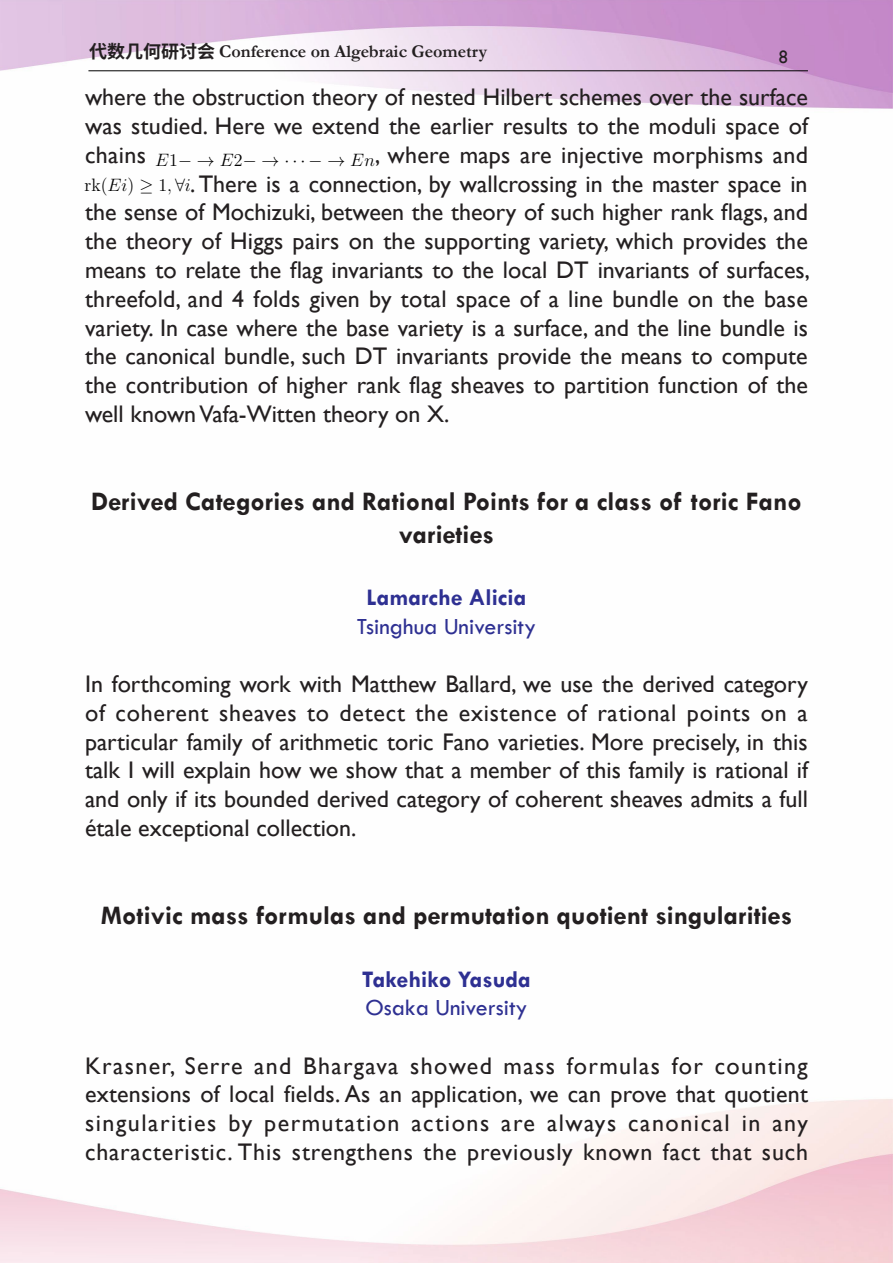
<style>
.page{position:relative;width:893px;height:1265px;background:#fff}
.page>*{position:absolute;margin:0;border:0;box-sizing:border-box;transform-origin:0 0}
.报告题目{font:700 27px/32.4px "Tw Cen";color:#231f20;text-align:center}
.报告内容{font:24px/28.8px "Gill Sans";letter-spacing:.005em;color:#231f20;text-align:justify}
.报告人单位名称{font:24px "Tw Cen";color:#2e3092}
.报告人姓名{font:700 24px "Tw Cen";color:#2e3092}
.t1{font:700 18px "Garamond";color:#231f20}
.t2{font:18px "CMSY10";color:#000}
.t3{font:18px "CMR12";color:#000}
.t4{font:18px "Gill Sans";color:#231f20}
.s1{font-family:"Source Han Sans SC"}
.s2{font-family:"CMMI12"}
.s3{font-family:"CMR12"}
.s4{font-family:"CMSY10"}
</style>
<div class="page">
<img style="left:0;top:0;width:893px;height:1263px">
<hr style="left:88px;top:71px;width:720px;height:1px;background:#000">
<p class="t1" style="left:89px;top:39px;width:400px"><span class="s1">代数几何研讨会</span> Conference on Algebraic Geometry</p>
<p class="t4" style="left:779px;top:47px;width:10px">8</p>
<p class="报告内容" style="left:85px;top:83px;width:725px">where the obstruction theory of nested Hilbert schemes over the surface was studied. Here we extend the earlier results to the moduli space of chains</p>
<p class="t2" style="left:155px;top:150px;width:221px"><span class="s2">E</span><span class="s3">1</span>−→<span class="s2">E</span><span class="s3">2</span>−→···−→ <span class="s2">En</span></p>
<p class="报告内容" style="left:375px;top:141px;width:434px">, where maps are injective morphisms and</p>
<p class="t3" style="left:85px;top:177px;width:108px">rk(<span class="s2">Ei</span>) <span class="s4">≥</span> 1<span class="s2">,</span> <span class="s4">∀</span><span class="s2">i</span></p>
<p class="报告内容" style="left:85px;top:170px;width:726px;text-indent:105px">. There is a connection, by wallcrossing in the master space in the sense of Mochizuki, between the theory of such higher rank flags, and the theory of Higgs pairs on the supporting variety, which provides the means to relate the flag invariants to the local DT invariants of surfaces, threefold, and 4 folds given by total space of a line bundle on the base variety. In case where the base variety is a surface, and the line bundle is the canonical bundle, such DT invariants provide the means to compute the contribution of higher rank flag sheaves to partition function of the well known Vafa-Witten theory on X.</p>
<p class="报告题目" style="left:91px;top:485px;width:712px">Derived Categories and Rational Points for a class of toric Fano varieties</p>
<p class="报告人姓名" style="left:366px;top:583px;width:162px">Lamarche Alicia</p>
<p class="报告人单位名称" style="left:357px;top:612px;width:181px">Tsinghua University</p>
<p class="报告内容" style="left:85px;top:670px;width:724px">In forthcoming work with Matthew Ballard, we use the derived category of coherent sheaves to detect the existence of rational points on a particular family of arithmetic toric Fano varieties. More precisely, in this talk I will explain how we show that a member of this family is rational if and only if its bounded derived category of coherent sheaves admits a full étale exceptional collection.</p>
<p class="报告题目" style="left:101px;top:899px;width:693px">Motivic mass formulas and permutation quotient singularities</p>
<p class="报告人姓名" style="left:362px;top:965px;width:170px">Takehiko Yasuda</p>
<p class="报告人单位名称" style="left:365px;top:993px;width:164px">Osaka University</p>
<p class="报告内容" style="left:85px;top:1052px;width:725px">Krasner, Serre and Bhargava showed mass formulas for counting extensions of local fields. As an application, we can prove that quotient singularities by permutation actions are always canonical in any characteristic. This strengthens the previously known fact that such</p>
</div>
